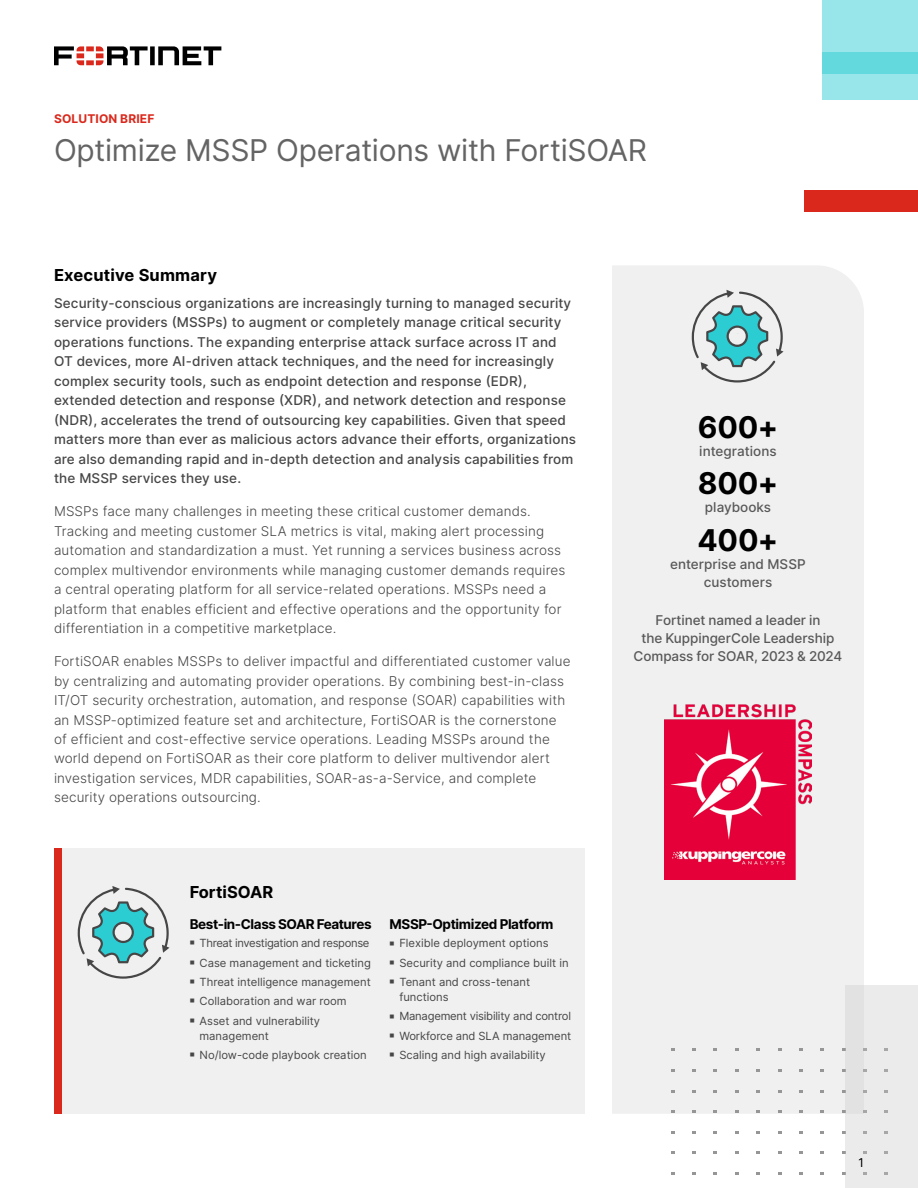
<style>
.page{position:relative;width:918px;height:1188px;background:#fff}
.page>*{position:absolute;margin:0;border:0;box-sizing:border-box;transform-origin:0 0}
.t1{font:30px "Inter";letter-spacing:-.01em;color:#646464}
.t2{font:700 30px "Inter";letter-spacing:-.005em;color:#000}
.t3{font:700 16.5px "Inter";letter-spacing:.01em;color:#000}
.t4{font:300 13.5px/19.5px "Inter";letter-spacing:.01em;color:#464646}
.t5{font:500 13.5px/19.5px "Inter";letter-spacing:.01em;color:#464646}
.t6{font:500 13.5px/18px "Inter";letter-spacing:-.005em;color:#585858;text-align:center}
.t7{font:700 13.5px "Inter";letter-spacing:-.03em;color:#000}
.t8{font:700 12px "Inter";letter-spacing:.01em;color:#da291c}
.t9{font:300 12px "Inter";color:#000}
.t10{font:11.25px/15px "Inter";color:#464646}
.t11{font:11.25px "Inter";letter-spacing:-.03em;color:#464646}
.t12{font:11.25px "Inter";letter-spacing:-.02em;color:#464646}
</style>
<div class="page">
<div style="left:612px;top:266px;width:252px;height:848px;background:#f0f0f0"></div>
<svg style="left:692px;top:1069px;width:4px;height:3px"></svg>
<svg style="left:692px;top:1110px;width:4px;height:3px"></svg>
<div style="left:846px;top:986px;width:72px;height:202px;background:#ebebeb"></div>
<img style="left:664px;top:705px;width:148px;height:175px">
<svg style="left:692px;top:290px;width:92px;height:93px"></svg>
<svg style="left:54px;top:46px;width:167px;height:19px"></svg>
<div style="left:823px;top:0;width:95px;height:73px;background:#98e6e9"></div>
<svg style="left:823px;top:52px;width:95px;height:47px;background:#7fdfe3"></svg>
<div style="left:805px;top:190px;width:113px;height:21px;background:#da291c"></div>
<div style="left:62px;top:848px;width:523px;height:266px;background:#f0f0f0"></div>
<div style="left:54px;top:848px;width:8px;height:266px;background:#da291c"></div>
<svg style="left:78px;top:886px;width:91px;height:93px"></svg>
<p class="t8" style="left:54px;top:109px;width:102px">SOLUTION BRIEF</p>
<h1 class="t1" style="left:54px;top:128px;width:595px">Optimize MSSP Operations with FortiSOAR</h1>
<p class="t3" style="left:54px;top:263px;width:165px">Executive Summary</p>
<p class="t5" style="left:54px;top:293px;width:524px">Security-conscious organizations are increasingly turning to managed security service providers (MSSPs) to augment or completely manage critical security operations functions. The expanding enterprise attack surface across IT and OT devices, more AI-driven attack techniques, and the need for increasingly complex security tools, such as endpoint detection and response (EDR), extended detection and response (XDR), and network detection and response (NDR), accelerates the trend of outsourcing key capabilities. Given that speed matters more than ever as malicious actors advance their efforts, organizations are also demanding rapid and in-depth detection and analysis capabilities from the MSSP services they use.</p>
<p class="t4" style="left:54px;top:501px;width:513px">MSSPs face many challenges in meeting these critical customer demands.<br>Tracking and meeting customer SLA metrics is vital, making alert processing automation and standardization a must. Yet running a services business across complex multivendor environments while managing customer demands requires a central operating platform for all service-related operations. MSSPs need a platform that enables efficient and effective operations and the opportunity for differentiation in a competitive marketplace.</p>
<p class="t4" style="left:54px;top:651px;width:518px">FortiSOAR enables MSSPs to deliver impactful and differentiated customer value by centralizing and automating provider operations. By combining best-in-class IT/OT security orchestration, automation, and response (SOAR) capabilities with an MSSP-optimized feature set and architecture, FortiSOAR is the cornerstone of efficient and cost-effective service operations. Leading MSSPs around the world depend on FortiSOAR as their core platform to deliver multivendor alert investigation services, MDR capabilities, SOAR-as-a-Service, and complete security operations outsourcing.</p>
<p class="t3" style="left:190px;top:880px;width:85px">FortiSOAR</p>
<p class="t7" style="left:190px;top:914px;width:183px">Best-in-Class SOAR Features</p>
<p class="t11" style="left:190px;top:935px;width:181px">■ Threat investigation and response</p>
<p class="t10" style="left:190px;top:955px;width:183px">■ Case management and ticketing</p>
<p class="t10" style="left:190px;top:974px;width:183px">■ Threat intelligence management</p>
<p class="t10" style="left:190px;top:993px;width:158px">■ Collaboration and war room</p>
<p class="t10" style="left:200px;top:1013px;width:122px;text-indent:-10px">■ Asset and vulnerability management</p>
<p class="t10" style="left:190px;top:1047px;width:178px">■ No/low-code playbook creation</p>
<p class="t7" style="left:390px;top:914px;width:165px">MSSP-Optimized Platform</p>
<p class="t10" style="left:390px;top:936px;width:160px">■ Flexible deployment options</p>
<p class="t10" style="left:390px;top:955px;width:180px">■ Security and compliance built in</p>
<p class="t10" style="left:399px;top:974px;width:132px;text-indent:-10px">■ Tenant and cross-tenant functions</p>
<p class="t12" style="left:390px;top:1008px;width:183px">■ Management visibility and control</p>
<p class="t10" style="left:390px;top:1028px;width:183px">■ Workforce and SLA management</p>
<p class="t10" style="left:390px;top:1047px;width:158px">■ Scaling and high availability</p>
<h1 class="t2" style="left:698px;top:405px;width:82px">600+</h1>
<p class="t6" style="left:699px;top:442px;width:79px">integrations</p>
<h1 class="t2" style="left:698px;top:462px;width:82px">800+</h1>
<p class="t6" style="left:705px;top:498px;width:68px">playbooks</p>
<h1 class="t2" style="left:698px;top:518px;width:82px">400+</h1>
<p class="t6" style="left:670px;top:554px;width:137px">enterprise and MSSP customers</p>
<p class="t6" style="left:634px;top:611px;width:210px">Fortinet named a leader in<br>the KuppingerCole Leadership<br>Compass for SOAR, 2023 &amp; 2024</p>
<p class="t9" style="left:859px;top:1154px;width:7px">1</p>
</div>
